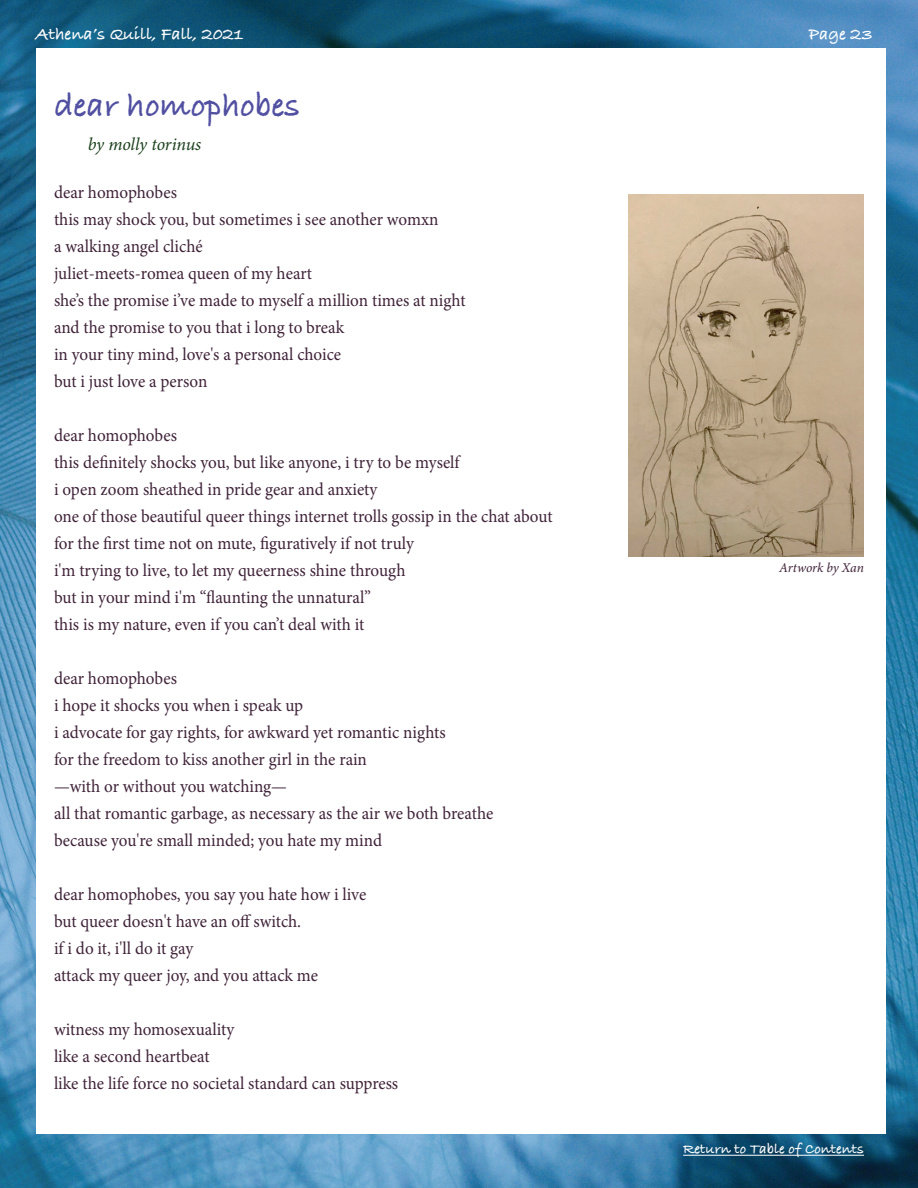
<style>
.page{position:relative;width:918px;height:1188px;background:#fff}
.page>*{position:absolute;margin:0;border:0;box-sizing:border-box;transform-origin:0 0}
.t1{font:700 34.5px "Bradley Hand ITCTT";color:#504fa1}
.t2{font:18px/27px "Minion Pro";letter-spacing:-.005em;color:#3f2238;scale:.95 1}
.t3{font:700 18px "Bradley Hand ITCTT";color:#fff}
.t4{font:italic 18px "Minion Pro";letter-spacing:-.01em;color:#1c401b}
.t5{font:700 15px "Bradley Hand ITCTT";color:#fff}
.t6{font:italic 13.5px "Minion Pro";letter-spacing:-.01em;color:#3f2238}
</style>
<div class="page">
<img style="left:0;top:0;width:918px;height:1188px">
<hr style="left:683px;top:1155px;width:181px;height:1px;background:#fff">
<div style="left:36px;top:49px;width:850px;height:1085px;background:#fff"></div>
<img style="left:629px;top:194px;width:235px;height:363px">
<p class="t3" style="left:36px;top:21px;width:209px">Athena’s Quill, Fall, 2021</p>
<p class="t3" style="left:809px;top:21px;width:65px">Page 23</p>
<h1 class="t1" style="left:54px;top:79px;width:248px">dear homophobes</h1>
<p class="t4" style="left:88px;top:132px;width:115px">by molly torinus</p>
<p class="t2" style="left:54px;top:179px;width:435px">dear homophobes<br>this may shock you, but sometimes i see another womxn<br>a walking angel cliché<br>juliet-meets-romea queen of my heart<br>she’s the promise i’ve made to myself a million times at night and the promise to you that i long to break<br>in your tiny mind, love's a personal choice<br>but i just love a person</p>
<p class="t2" style="left:54px;top:422px;width:526px">dear homophobes<br>this definitely shocks you, but like anyone, i try to be myself<br>i open zoom sheathed in pride gear and anxiety<br>one of those beautiful queer things internet trolls gossip in the chat about for the first time not on mute, figuratively if not truly<br>i'm trying to live, to let my queerness shine through<br>but in your mind i'm “flaunting the unnatural”<br>this is my nature, even if you can’t deal with it</p>
<p class="t2" style="left:54px;top:665px;width:464px">dear homophobes<br>i hope it shocks you when i speak up<br>i advocate for gay rights, for awkward yet romantic nights<br>for the freedom to kiss another girl in the rain<br>—with or without you watching—<br>all that romantic garbage, as necessary as the air we both breathe because you're small minded; you hate my mind</p>
<p class="t2" style="left:54px;top:881px;width:330px">dear homophobes, you say you hate how i live but queer doesn't have an off switch.<br>if i do it, i'll do it gay<br>attack my queer joy, and you attack me</p>
<p class="t2" style="left:54px;top:1016px;width:364px">witness my homosexuality<br>like a second heartbeat<br>like the life force no societal standard can suppress</p>
<p class="t6" style="left:779px;top:559px;width:86px">Artwork by Xan</p>
<p class="t5" style="left:683px;top:1137px;width:182px">Return to Table of Contents</p>
</div>
